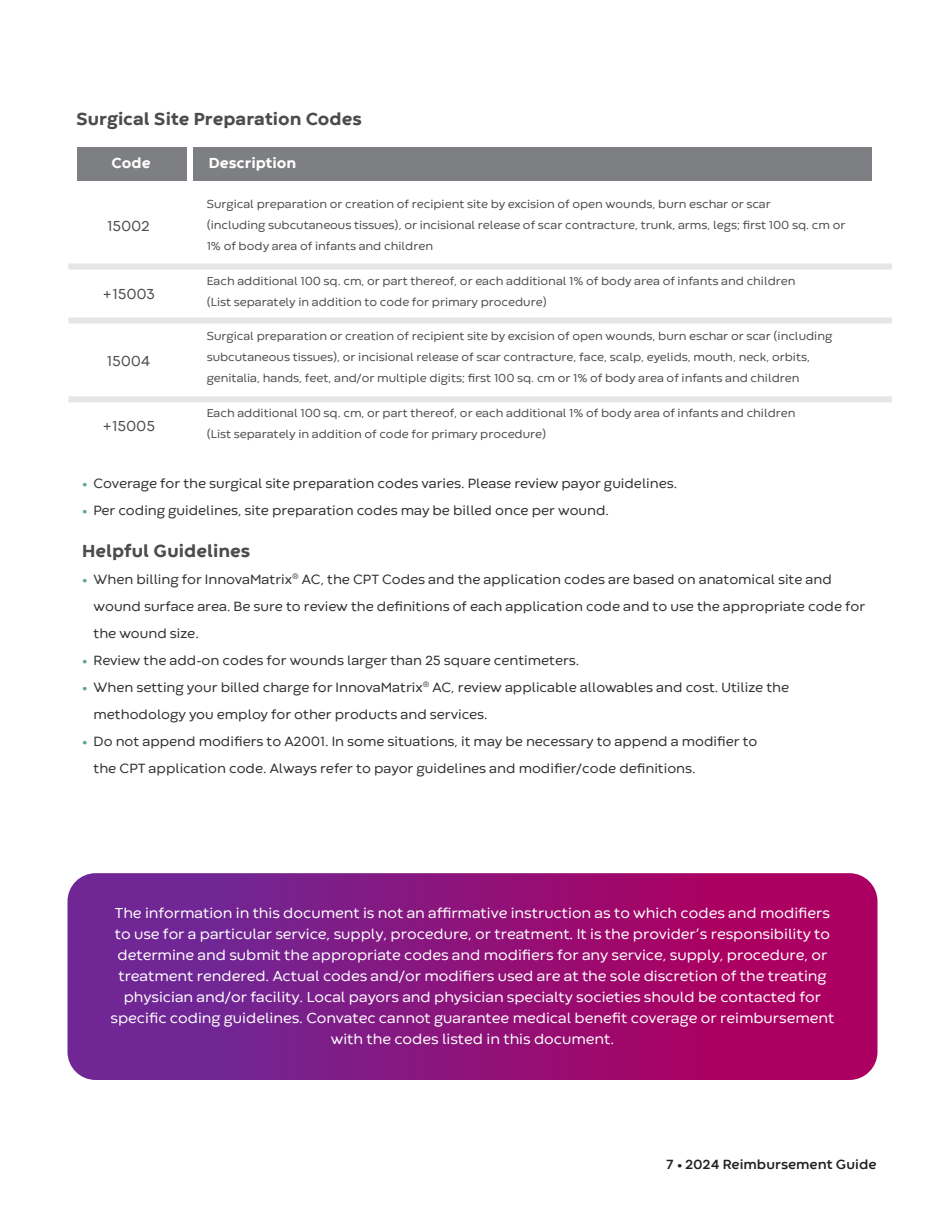
<style>
.page{position:relative;width:945px;height:1215px;background:#fff}
.page>*{position:absolute;margin:0;border:0;box-sizing:border-box;transform-origin:0 0}
.t1{font:800 18px "Codec Warm";color:#4b4c4d}
.t2{font:15px/21px "Codec Warm";color:#fff;text-align:center}
.t3{font:15px "Codec Warm";color:#4b4c4d}
.t4{font:800 15px "Codec Warm";color:#fff}
.t5{font:13.8px/27px "Codec Warm";color:#312f30}
.t6{font:700 13.8px "Codec Warm";color:#231f20}
.t7{font:12px/21px "Codec Warm";color:#4b4c4d}
.s1{font-weight:700;font-size:14.25px;color:#5ba49c}
</style>
<div class="page">
<div style="left:194px;top:147px;width:678px;height:34px;background:#7e7f82"></div>
<div style="left:77px;top:147px;width:110px;height:34px;background:#7e7f82"></div>
<svg style="left:194px;top:263px;width:678px;height:55px"></svg>
<svg style="left:77px;top:263px;width:110px;height:55px"></svg>
<div style="left:68px;top:318px;width:824px;height:6px;background:#e6e6e6"></div>
<div style="left:68px;top:396px;width:824px;height:6px;background:#e6e6e6"></div>
<div style="left:68px;top:264px;width:824px;height:6px;background:#e6e6e6"></div>
<svg style="left:68px;top:873px;width:810px;height:207px;background:#8e147a"></svg>
<p class="t1" style="left:76px;top:108px;width:287px">Surgical Site Preparation Codes</p>
<p class="t4" style="left:112px;top:153px;width:40px">Code</p>
<p class="t4" style="left:209px;top:153px;width:89px">Description</p>
<p class="t3" style="left:107px;top:217px;width:44px">15002</p>
<p class="t3" style="left:102px;top:285px;width:54px">+15003</p>
<p class="t3" style="left:107px;top:352px;width:45px">15004</p>
<p class="t3" style="left:102px;top:417px;width:55px">+15005</p>
<p class="t7" style="left:207px;top:194px;width:640px">Surgical preparation or creation of recipient site by excision of open wounds, burn eschar or scar<br>(including subcutaneous tissues), or incisional release of scar contracture, trunk, arms, legs; first 100 sq. cm or<br>1% of body area of infants and children</p>
<p class="t7" style="left:207px;top:270px;width:590px">Each additional 100 sq. cm, or part thereof, or each additional 1% of body area of infants and children (List separately in addition to code for primary procedure)</p>
<p class="t7" style="left:207px;top:326px;width:627px">Surgical preparation or creation of recipient site by excision of open wounds, burn eschar or scar (including subcutaneous tissues), or incisional release of scar contracture, face, scalp, eyelids, mouth, neck, orbits, genitalia, hands, feet, and/or multiple digits; first 100 sq. cm or 1% of body area of infants and children</p>
<p class="t7" style="left:207px;top:402px;width:590px">Each additional 100 sq. cm, or part thereof, or each additional 1% of body area of infants and children (List separately in addition of code for primary procedure)</p>
<p class="t5" style="left:82px;top:469px;width:597px"><span class="s1">•</span> Coverage for the surgical site preparation codes varies. Please review payor guidelines.</p>
<p class="t5" style="left:82px;top:496px;width:528px"><span class="s1">•</span> Per coding guidelines, site preparation codes may be billed once per wound.</p>
<p class="t1" style="left:82px;top:539px;width:170px">Helpful Guidelines</p>
<p class="t5" style="left:94px;top:565px;width:773px;text-indent:-12px"><span class="s1">•</span> When billing for InnovaMatrix<sup>®</sup> AC, the CPT Codes and the application codes are based on anatomical site and wound surface area. Be sure to review the definitions of each application code and to use the appropriate code for the wound size.</p>
<p class="t5" style="left:82px;top:646px;width:499px"><span class="s1">•</span> Review the add-on codes for wounds larger than 25 square centimeters.</p>
<p class="t5" style="left:94px;top:673px;width:697px;text-indent:-12px"><span class="s1">•</span> When setting your billed charge for InnovaMatrix<sup>®</sup> AC, review applicable allowables and cost. Utilize the methodology you employ for other products and services.</p>
<p class="t5" style="left:94px;top:727px;width:665px;text-indent:-12px"><span class="s1">•</span> Do not append modifiers to A2001. In some situations, it may be necessary to append a modifier to the CPT application code. Always refer to payor guidelines and modifier/code definitions.</p>
<p class="t2" style="left:111px;top:902px;width:725px">The information in this document is not an affirmative instruction as to which codes and modifiers to use for a particular service, supply, procedure, or treatment. It is the provider’s responsibility to determine and submit the appropriate codes and modifiers for any service, supply, procedure, or treatment rendered. Actual codes and/or modifiers used are at the sole discretion of the treating physician and/or facility. Local payors and physician specialty societies should be contacted for specific coding guidelines. Convatec cannot guarantee medical benefit coverage or reimbursement with the codes listed in this document.</p>
<p class="t6" style="left:666px;top:1156px;width:212px">7 • 2024 Reimbursement Guide</p>
</div>
